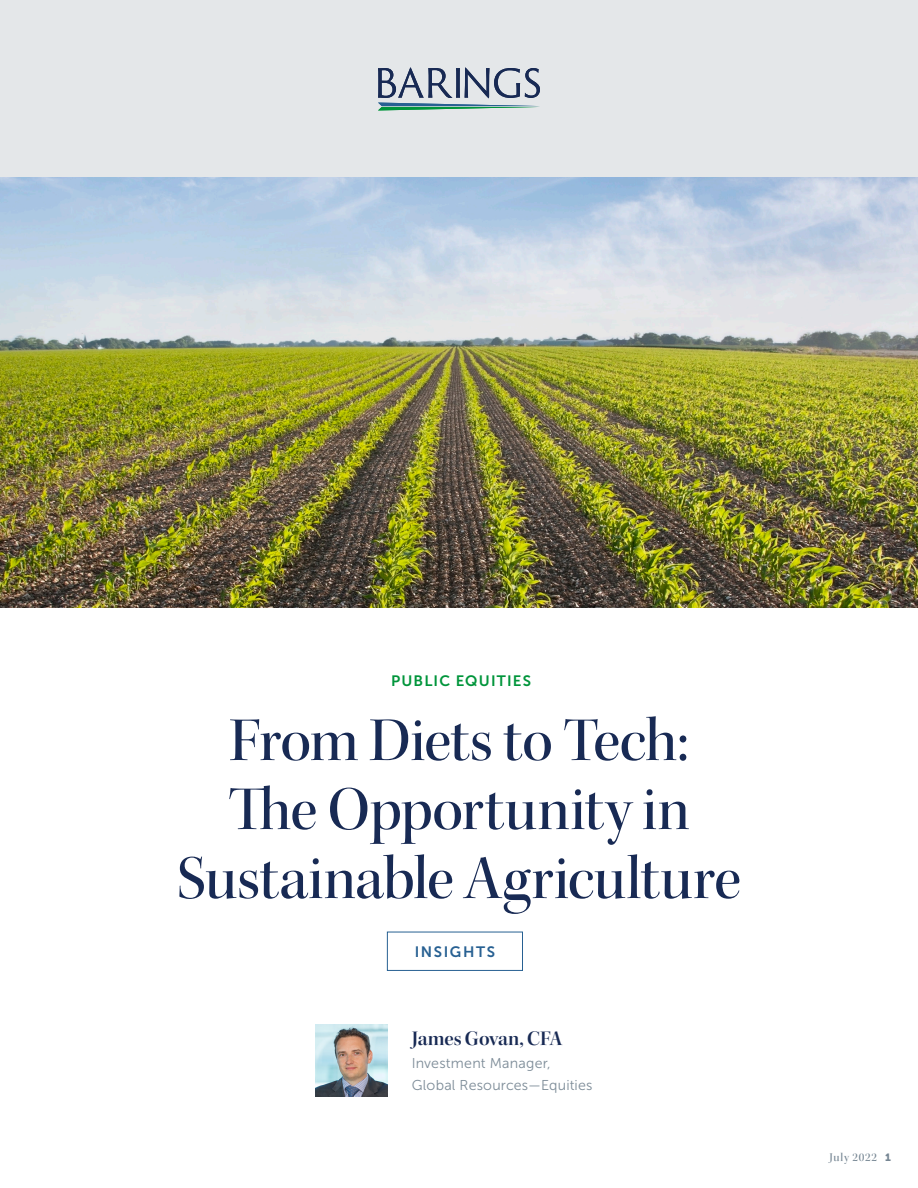
<style>
.page{position:relative;width:918px;height:1188px;background:#fff}
.page>*{position:absolute;margin:0;border:0;box-sizing:border-box;transform-origin:0 0}
.t1{font:63px/69px "Kepler Std Medium Disp";letter-spacing:-.005em;color:#182a54;text-align:center}
.t2{font:21px "Kepler Std Semibold Disp";color:#182a54}
.t3{font:15px "Museo Sans 700";letter-spacing:.08em;color:#00953b}
.t4{font:15px "Museo Sans 700";letter-spacing:.105em;color:#276092}
.t5{font:14.25px/22.5px "Museo Sans 300";letter-spacing:.015em;color:#7d8c98}
.t6{font:12px "Kepler Std Medium Disp";letter-spacing:.065em;color:#768693}
.s1{font-family:"Museo Sans 900";font-size:10.5px}
</style>
<div class="page">
<div style="left:0;top:0;width:918px;height:296px;background:#e4e7e9"></div>
<svg style="left:378px;top:67px;width:162px;height:43px"></svg>
<div style="left:387px;top:932px;width:136px;height:39px;border:1px solid #276092"></div>
<img style="left:315px;top:1025px;width:72px;height:72px">
<img style="left:0;top:178px;width:918px;height:429px">
<p class="t3" style="left:391px;top:672px;width:141px">PUBLIC EQUITIES</p>
<p class="t1" style="left:177px;top:707px;width:566px">From Diets to Tech:<br>The Opportunity in<br>Sustainable Agriculture</p>
<p class="t4" style="left:415px;top:943px;width:82px">INSIGHTS</p>
<p class="t2" style="left:412px;top:1027px;width:152px">James Govan, CFA</p>
<p class="t5" style="left:412px;top:1052px;width:182px">Investment Manager,<br>Global Resources—Equities</p>
<p class="t6" style="left:830px;top:1150px;width:63px">July 2022 <span class="s1">1</span></p>
</div>
